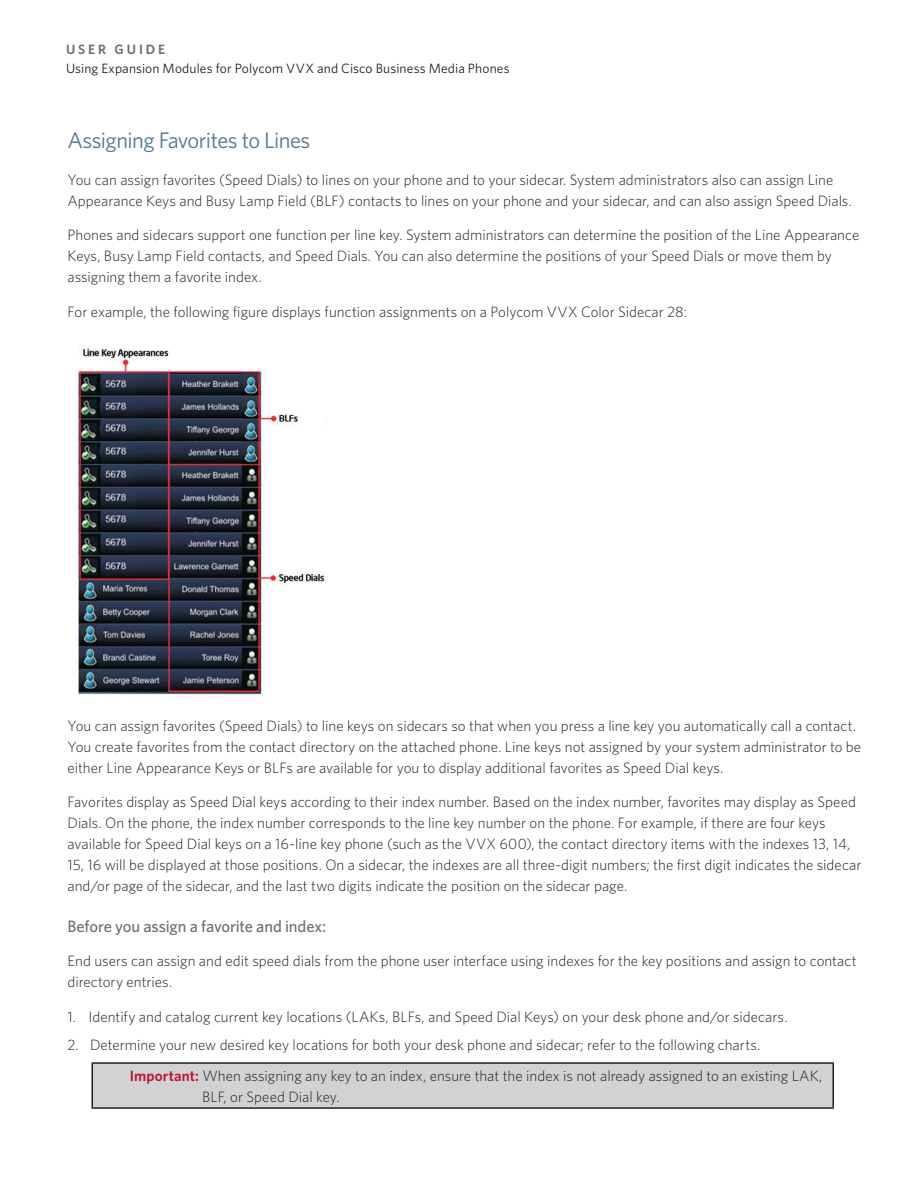
<style>
.page{position:relative;width:918px;height:1188px;background:#fff}
.page>*{position:absolute;margin:0;border:0;box-sizing:border-box;transform-origin:0 0}
.t1{font:22.5px "Whitney";letter-spacing:-.025em;color:#517891}
.Body{font:500 16.5px "Whitney";letter-spacing:-.01em;color:#6c6d70}
.Body9{font:300 15px/21px "Whitney";color:#231f20}
.Body9_List{font:300 15px/21px "Whitney";color:#231f20}
.t2{font:13.5px "Whitney";letter-spacing:.01em;color:#231f20}
.t3{font:600 13.5px "Whitney";letter-spacing:.215em;color:#6c6d70}
.s1{font-weight:600;color:#c3102f}
</style>
<div class="page">
<img style="left:78px;top:348px;width:249px;height:347px">
<div style="left:92px;top:1063px;width:741px;height:45px;background:#d1d2d4"></div>
<hr style="left:92px;top:1062px;width:742px;height:2px;background:#231f20">
<hr style="left:92px;top:1064px;width:1px;height:43px;background:#231f20">
<hr style="left:832px;top:1064px;width:2px;height:43px;background:#231f20">
<hr style="left:92px;top:1107px;width:742px;height:2px;background:#231f20">
<p class="t3" style="left:66px;top:40px;width:101px">USER GUIDE</p>
<p class="t2" style="left:66px;top:60px;width:445px">Using Expansion Modules for Polycom VVX and Cisco Business Media Phones</p>
<h1 class="t1" style="left:68px;top:125px;width:244px">Assigning Favorites to Lines</h1>
<p class="Body9" style="left:68px;top:169px;width:784px">You can assign favorites (Speed Dials) to lines on your phone and to your sidecar. System administrators also can assign Line<br>Appearance Keys and Busy Lamp Field (BLF) contacts to lines on your phone and your sidecar, and can also assign Speed Dials.</p>
<p class="Body9" style="left:68px;top:224px;width:793px">Phones and sidecars support one function per line key. System administrators can determine the position of the Line Appearance<br>Keys, Busy Lamp Field contacts, and Speed Dials. You can also determine the positions of your Speed Dials or move them by assigning them a favorite index.</p>
<p class="Body9" style="left:68px;top:301px;width:621px">For example, the following figure displays function assignments on a Polycom VVX Color Sidecar 28:</p>
<p class="Body9" style="left:68px;top:715px;width:795px">You can assign favorites (Speed Dials) to line keys on sidecars so that when you press a line key you automatically call a contact.<br>You create favorites from the contact directory on the attached phone. Line keys not assigned by your system administrator to be either Line Appearance Keys or BLFs are available for you to display additional favorites as Speed Dial keys.</p>
<p class="Body9" style="left:68px;top:791px;width:795px">Favorites display as Speed Dial keys according to their index number. Based on the index number, favorites may display as Speed Dials. On the phone, the index number corresponds to the line key number on the phone. For example, if there are four keys available for Speed Dial keys on a 16-line key phone (such as the VVX 600), the contact directory items with the indexes 13, 14, 15, 16 will be displayed at those positions. On a sidecar, the indexes are all three-digit numbers; the first digit indicates the sidecar and/or page of the sidecar, and the last two digits indicate the position on the sidecar page.</p>
<p class="Body" style="left:68px;top:915px;width:260px">Before you assign a favorite and index:</p>
<p class="Body9" style="left:68px;top:950px;width:791px">End users can assign and edit speed dials from the phone user interface using indexes for the key positions and assign to contact directory entries.</p>
<p class="Body9" style="left:68px;top:1006px;width:719px">1. Identify and catalog current key locations (LAKs, BLFs, and Speed Dial Keys) on your desk phone and/or sidecars.</p>
<p class="Body9" style="left:68px;top:1033px;width:692px">2. Determine your new desired key locations for both your desk phone and sidecar; refer to the following charts.</p>
<p class="Body9_List" style="left:202px;top:1065px;width:622px;text-indent:-72px"><span class="s1">Important:</span> When assigning any key to an index, ensure that the index is not already assigned to an existing LAK,<br>BLF, or Speed Dial key.</p>
</div>
